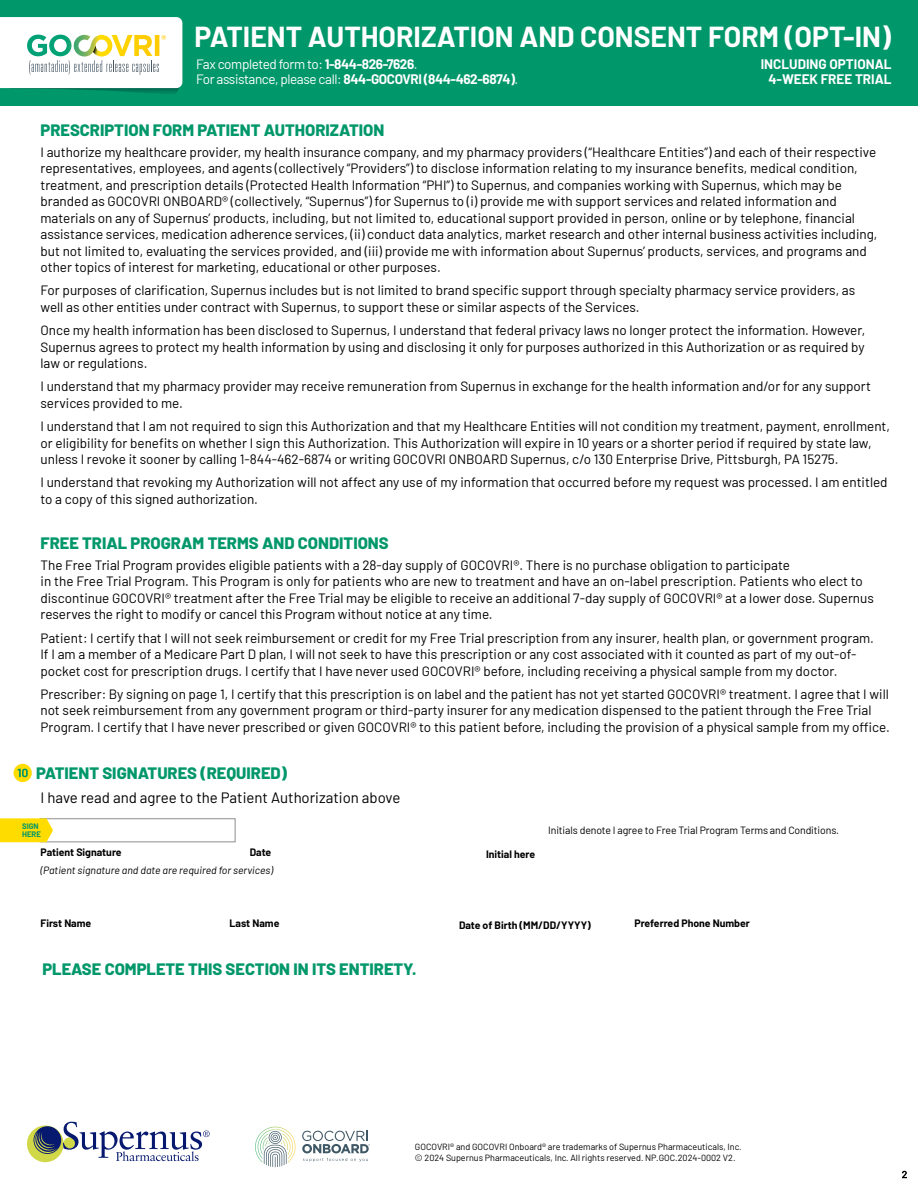
<style>
.page{position:relative;width:918px;height:1188px;background:#fff}
.page>*{position:absolute;margin:0;border:0;box-sizing:border-box;transform-origin:0 0}
.t1{font:700 28.35px "Barlow";color:#fff}
.t2{font:800 16.5px "Barlow";color:#00976a}
.t3{font:15px "Barlow";color:#000}
.t4{font:13.5px/16.5px "Barlow";color:#000}
.t5{font:13.5px/15px "Barlow";letter-spacing:-.03em;color:#fff}
.t6{font:700 13.5px/15px "Barlow";color:#fff;text-align:center}
.t7{font:700 10.5px "Barlow";color:#000}
.t8{font:10.5px "Barlow";letter-spacing:-.01em;color:#000}
.t9{font:italic 10.5px "Barlow";color:#000}
.t10{font:9px/10.8px "Barlow";color:#000}
.t11{font:700 7.8px/8.9px "Barlow";color:#00976a}
.s1{font-weight:700}
</style>
<div class="page">
<div style="left:0;top:0;width:918px;height:105px;background:#00976a"></div>
<svg style="left:0;top:17px;width:182px;height:77px;background:#daead9"></svg>
<svg style="left:255px;top:1127px;width:41px;height:40px"></svg>
<svg style="left:302px;top:1131px;width:68px;height:31px"></svg>
<div style="left:27px;top:1126px;width:37px;height:36px;background:#d1d847;border-radius:50%"></div>
<svg style="left:34px;top:1122px;width:176px;height:39px"></svg>
<div style="left:14px;top:764px;width:18px;height:18px;background:#ffdc00;border-radius:50%"></div>
<svg style="left:18px;top:769px;width:10px;height:8px"></svg>
<svg style="left:902px;top:1171px;width:5px;height:7px"></svg>
<div style="left:40px;top:818px;width:196px;height:24px;background:#fff;border:1px solid #8e8e8e"></div>
<svg style="left:0;top:818px;width:53px;height:24px"></svg>
<h1 class="t1" style="left:195px;top:16px;width:698px">PATIENT AUTHORIZATION AND CONSENT FORM (OPT-IN)</h1>
<p class="t5" style="left:196px;top:56px;width:324px">Fax completed form to: <span class="s1">1-844-826-7626</span>.<br>For assistance, please call: <span class="s1">844-GOCOVRI (844-462-6874)</span>.</p>
<p class="t6" style="left:761px;top:56px;width:132px">INCLUDING OPTIONAL<br>4-WEEK FREE TRIAL</p>
<p class="t2" style="left:40px;top:118px;width:345px">PRESCRIPTION FORM PATIENT AUTHORIZATION</p>
<p class="t4" style="left:40px;top:143px;width:839px">I authorize my healthcare provider, my health insurance company, and my pharmacy providers (“Healthcare Entities”) and each of their respective representatives, employees, and agents (collectively “Providers”) to disclose information relating to my insurance benefits, medical condition, treatment, and prescription details (Protected Health Information “PHI”) to Supernus, and companies working with Supernus, which may be branded as GOCOVRI ONBOARD® (collectively, “Supernus”) for Supernus to (i) provide me with support services and related information and materials on any of Supernus’ products, including, but not limited to, educational support provided in person, online or by telephone, financial assistance services, medication adherence services, (ii) conduct data analytics, market research and other internal business activities including, but not limited to, evaluating the services provided, and (iii) provide me with information about Supernus’ products, services, and programs and other topics of interest for marketing, educational or other purposes.</p>
<p class="t4" style="left:40px;top:281px;width:816px">For purposes of clarification, Supernus includes but is not limited to brand specific support through specialty pharmacy service providers, as well as other entities under contract with Supernus, to support these or similar aspects of the Services.</p>
<p class="t4" style="left:40px;top:321px;width:827px;text-align:justify">Once my health information has been disclosed to Supernus, I understand that federal privacy laws no longer protect the information. However, Supernus agrees to protect my health information by using and disclosing it only for purposes authorized in this Authorization or as required by law or regulations.</p>
<p class="t4" style="left:40px;top:377px;width:832px">I understand that my pharmacy provider may receive remuneration from Supernus in exchange for the health information and/or for any support services provided to me.</p>
<p class="t4" style="left:40px;top:417px;width:851px">I understand that I am not required to sign this Authorization and that my Healthcare Entities will not condition my treatment, payment, enrollment, or eligibility for benefits on whether I sign this Authorization. This Authorization will expire in 10 years or a shorter period if required by state law, unless I revoke it sooner by calling 1-844-462-6874 or writing GOCOVRI ONBOARD Supernus, c/o 130 Enterprise Drive, Pittsburgh, PA 15275.</p>
<p class="t4" style="left:40px;top:473px;width:849px">I understand that revoking my Authorization will not affect any use of my information that occurred before my request was processed. I am entitled to a copy of this signed authorization.</p>
<p class="t2" style="left:40px;top:531px;width:350px">FREE TRIAL PROGRAM TERMS AND CONDITIONS</p>
<p class="t4" style="left:40px;top:556px;width:835px">The Free Trial Program provides eligible patients with a 28-day supply of GOCOVRI®. There is no purchase obligation to participate<br>in the Free Trial Program. This Program is only for patients who are new to treatment and have an on-label prescription. Patients who elect to discontinue GOCOVRI® treatment after the Free Trial may be eligible to receive an additional 7-day supply of GOCOVRI® at a lower dose. Supernus reserves the right to modify or cancel this Program without notice at any time.</p>
<p class="t4" style="left:40px;top:629px;width:835px">Patient: I certify that I will not seek reimbursement or credit for my Free Trial prescription from any insurer, health plan, or government program.<br>If I am a member of a Medicare Part D plan, I will not seek to have this prescription or any cost associated with it counted as part of my out-of&shy;pocket cost for prescription drugs. I certify that I have never used GOCOVRI® before, including receiving a physical sample from my doctor.</p>
<p class="t4" style="left:40px;top:685px;width:851px">Prescriber: By signing on page 1, I certify that this prescription is on label and the patient has not yet started GOCOVRI® treatment. I agree that I will not seek reimbursement from any government program or third-party insurer for any medication dispensed to the patient through the Free Trial<br>Program. I certify that I have never prescribed or given GOCOVRI® to this patient before, including the provision of a physical sample from my office.</p>
<p class="t2" style="left:36px;top:760px;width:252px">PATIENT SIGNATURES (REQUIRED)</p>
<p class="t3" style="left:40px;top:787px;width:361px">I have read and agree to the Patient Authorization above</p>
<p class="t11" style="left:22px;top:821px;width:20px">SIGN<br>HERE</p>
<p class="t7" style="left:40px;top:844px;width:83px">Patient Signature</p>
<p class="t7" style="left:250px;top:844px;width:23px">Date</p>
<p class="t9" style="left:40px;top:863px;width:234px">(Patient signature and date are required for services)</p>
<p class="t7" style="left:486px;top:847px;width:51px">Initial here</p>
<p class="t8" style="left:548px;top:823px;width:293px">Initials denote I agree to Free Trial Program Terms and Conditions.</p>
<p class="t7" style="left:41px;top:916px;width:52px">First Name</p>
<p class="t7" style="left:230px;top:916px;width:51px">Last Name</p>
<p class="t7" style="left:459px;top:918px;width:133px">Date of Birth (MM/DD/YYYY)</p>
<p class="t7" style="left:634px;top:916px;width:117px">Preferred Phone Number</p>
<p class="t2" style="left:42px;top:957px;width:376px">PLEASE COMPLETE THIS SECTION IN ITS ENTIRETY.</p>
<p class="t10" style="left:415px;top:1141px;width:328px">GOCOVRI® and GOCOVRI Onboard® are trademarks of Supernus Pharmaceuticals, Inc. © 2024 Supernus Pharmaceuticals, Inc. All rights reserved. NP.GOC.2024-0002 V2.</p>
</div>
